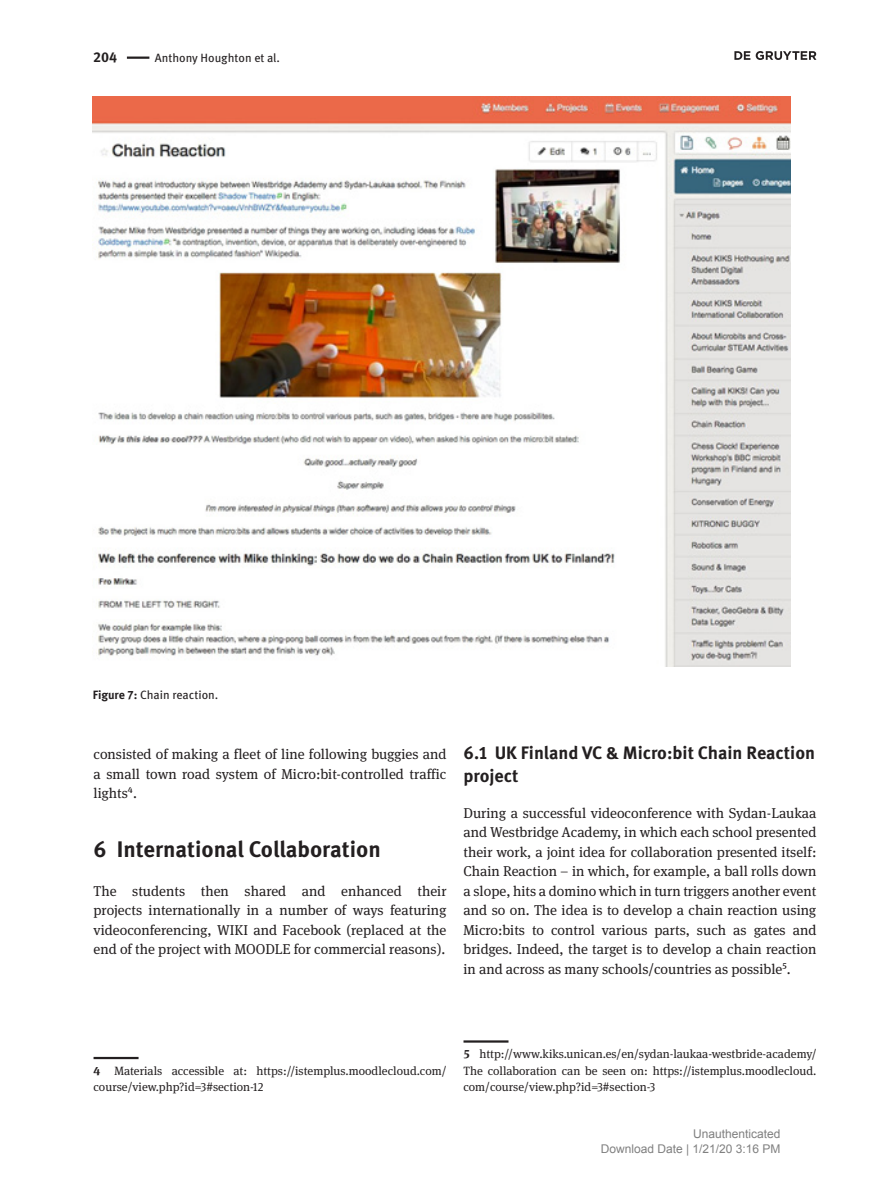
<style>
.page{position:relative;width:893px;height:1191px;background:#fff}
.page>*{position:absolute;margin:0;border:0;box-sizing:border-box;transform-origin:0 0}
.t1{font:700 22.5px "DG Meta Science";color:#231f20}
.t2{font:700 18px/22.5px "DG Meta Science";color:#231f20}
.paragraph_without_in{font:14.25px/19.5px "DG Meta Serif Science";color:#231f20;text-align:justify}
.t3{font:700 14.25px "DG Meta Science";color:#231f20}
.footnote_text{font:12px/16.5px "DG Meta Serif Science";color:#231f20}
.caption_figure{font:12px "DG Meta Science";color:#231f20}
.t4{font:12px/15px "Arial";color:#808080;text-align:right}
.s1{font-weight:700}
</style>
<div class="page">
<svg style="left:734px;top:51px;width:82px;height:9px"></svg>
<hr style="left:127px;top:57px;width:22px;height:2px;background:#231f20">
<hr style="left:94px;top:1057px;width:45px;height:2px;background:#231f20">
<hr style="left:463px;top:1040px;width:45px;height:2px;background:#231f20">
<img style="left:93px;top:96px;width:697px;height:570px">
<p class="t3" style="left:93px;top:45px;width:26px">204</p>
<p class="caption_figure" style="left:155px;top:48px;width:127px">Anthony Houghton et al.</p>
<p class="caption_figure" style="left:93px;top:686px;width:127px"><span class="s1">Figure 7:</span> Chain reaction.</p>
<p class="paragraph_without_in" style="left:94px;top:744px;width:354px">consisted of making a fleet of line following buggies and a small town road system of Micro:bit-controlled traffic lights4.</p>
<p class="t1" style="left:94px;top:831px;width:289px">6 International Collaboration</p>
<p class="paragraph_without_in" style="left:94px;top:881px;width:354px">The students then shared and enhanced their projects internationally in a number of ways featuring videoconferencing, WIKI and Facebook (replaced at the end of the project with MOODLE for commercial reasons).</p>
<p class="t2" style="left:463px;top:741px;width:353px">6.1 UK Finland VC &amp; Micro:bit Chain Reaction project</p>
<p class="paragraph_without_in" style="left:463px;top:803px;width:354px">During a successful videoconference with Sydan-Laukaa and Westbridge Academy, in which each school presented their work, a joint idea for collaboration presented itself:<br>Chain Reaction – in which, for example, a ball rolls down a slope, hits a domino which in turn triggers another event and so on. The idea is to develop a chain reaction using Micro:bits to control various parts, such as gates and bridges. Indeed, the target is to develop a chain reaction in and across as many schools/countries as possible5.</p>
<p class="footnote_text" style="left:94px;top:1061px;width:354px"><span class="s1">4</span> Materials accessible at: https://istemplus.moodlecloud.com/ course/view.php?id=3#section-12</p>
<p class="footnote_text" style="left:463px;top:1045px;width:354px;text-align:justify"><span class="s1">5</span> http://www.kiks.unican.es/en/sydan-laukaa-westbride-academy/ The collaboration can be seen on: https://istemplus.moodlecloud. com/course/view.php?id=3#section-3</p>
<p class="t4" style="left:601px;top:1127px;width:181px">Unauthenticated<br>Download Date | 1/21/20 3:16 PM</p>
</div>
